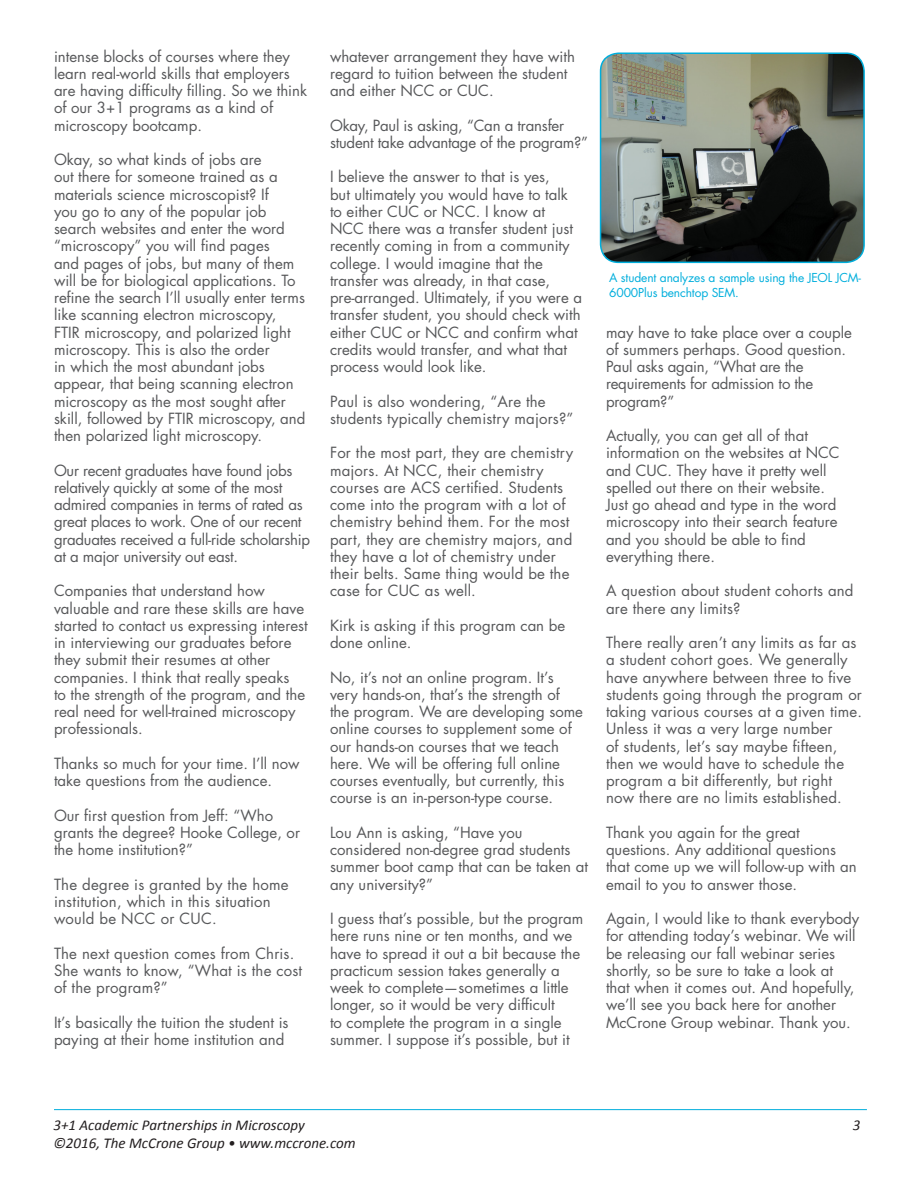
<style>
.page{position:relative;width:918px;height:1188px;background:#fff}
.page>*{position:absolute;margin:0;border:0;box-sizing:border-box;transform-origin:0 0}
.Text_No_Indent_10pt{font:15px/17.2px "Futura Std";color:#57585a}
.Text_No_Indent_10pt-2{font:15px/17.2px "Futura Std";letter-spacing:-.02em;color:#57585a}
.t1{font:italic 15px "Calibri";color:#231f20}
.t2{font:12px/14.4px "Futura Std";letter-spacing:-.01em;color:#00aedc}
</style>
<div class="page">
<img style="left:601px;top:55px;width:263px;height:207px">
<div style="left:600px;top:52px;width:265px;height:211px;border:2px solid #00aedc;border-radius:18px"></div>
<hr style="left:54px;top:1109px;width:813px;height:1px;background:#00aedc">
<p class="Text_No_Indent_10pt" style="left:54px;top:48px;width:255px">intense blocks of courses where they learn real-world skills that employers are having difficulty filling. So we think of our 3+1 programs as a kind of microscopy bootcamp.</p>
<p class="Text_No_Indent_10pt" style="left:54px;top:151px;width:253px">Okay, so what kinds of jobs are<br>out there for someone trained as a materials science microscopist? If<br>you go to any of the popular job search websites and enter the word “microscopy” you will find pages<br>and pages of jobs, but many of them will be for biological applications. To refine the search I’ll usually enter terms like scanning electron microscopy, FTIR microscopy, and polarized light microscopy. This is also the order<br>in which the most abundant jobs appear, that being scanning electron microscopy as the most sought after skill, followed by FTIR microscopy, and then polarized light microscopy.</p>
<p class="Text_No_Indent_10pt-2" style="left:54px;top:462px;width:258px">Our recent graduates have found jobs relatively quickly at some of the most admired companies in terms of rated as great places to work. One of our recent graduates received a full-ride scholarship at a major university out east.</p>
<p class="Text_No_Indent_10pt" style="left:54px;top:582px;width:255px">Companies that understand how valuable and rare these skills are have started to contact us expressing interest in interviewing our graduates before they submit their resumes at other companies. I think that really speaks<br>to the strength of the program, and the real need for well-trained microscopy professionals.</p>
<p class="Text_No_Indent_10pt" style="left:54px;top:755px;width:247px">Thanks so much for your time. I’ll now take questions from the audience.</p>
<p class="Text_No_Indent_10pt" style="left:54px;top:807px;width:248px">Our first question from Jeff: “Who grants the degree? Hooke College, or the home institution?”</p>
<p class="Text_No_Indent_10pt" style="left:54px;top:876px;width:236px">The degree is granted by the home institution, which in this situation would be NCC or CUC.</p>
<p class="Text_No_Indent_10pt" style="left:54px;top:945px;width:250px">The next question comes from Chris.<br>She wants to know, “What is the cost of the program?”</p>
<p class="Text_No_Indent_10pt" style="left:54px;top:1014px;width:236px">It’s basically the tuition the student is paying at their home institution and</p>
<p class="Text_No_Indent_10pt" style="left:330px;top:48px;width:247px">whatever arrangement they have with regard to tuition between the student and either NCC or CUC.</p>
<p class="Text_No_Indent_10pt" style="left:330px;top:117px;width:260px">Okay, Paul is asking, “Can a transfer student take advantage of the program?”</p>
<p class="Text_No_Indent_10pt" style="left:330px;top:168px;width:254px">I believe the answer to that is yes,<br>but ultimately you would have to talk to either CUC or NCC. I know at NCC there was a transfer student just recently coming in from a community college. I would imagine that the transfer was already, in that case, pre-arranged. Ultimately, if you were a transfer student, you should check with either CUC or NCC and confirm what credits would transfer, and what that process would look like.</p>
<p class="Text_No_Indent_10pt" style="left:330px;top:393px;width:245px">Paul is also wondering, “Are the students typically chemistry majors?”</p>
<p class="Text_No_Indent_10pt" style="left:330px;top:444px;width:245px">For the most part, they are chemistry majors. At NCC, their chemistry courses are ACS certified. Students come into the program with a lot of chemistry behind them. For the most part, they are chemistry majors, and they have a lot of chemistry under their belts. Same thing would be the case for CUC as well.</p>
<p class="Text_No_Indent_10pt" style="left:330px;top:617px;width:237px">Kirk is asking if this program can be done online.</p>
<p class="Text_No_Indent_10pt" style="left:330px;top:669px;width:255px">No, it’s not an online program. It’s very hands-on, that’s the strength of<br>the program. We are developing some online courses to supplement some of our hands-on courses that we teach here. We will be offering full online courses eventually, but currently, this course is an in-person-type course.</p>
<p class="Text_No_Indent_10pt" style="left:330px;top:824px;width:260px">Lou Ann is asking, “Have you considered non-degree grad students summer boot camp that can be taken at any university?”</p>
<p class="Text_No_Indent_10pt" style="left:330px;top:910px;width:255px">I guess that’s possible, but the program here runs nine or ten months, and we have to spread it out a bit because the practicum session takes generally a week to complete—sometimes a little longer, so it would be very difficult<br>to complete the program in a single summer. I suppose it’s possible, but it</p>
<p class="t2" style="left:609px;top:271px;width:253px">A student analyzes a sample using the JEOL JCM-<br>6000Plus benchtop SEM.</p>
<p class="Text_No_Indent_10pt" style="left:606px;top:324px;width:247px">may have to take place over a couple of summers perhaps. Good question.</p>
<p class="Text_No_Indent_10pt" style="left:606px;top:358px;width:209px">Paul asks again, “What are the requirements for admission to the program?”</p>
<p class="Text_No_Indent_10pt" style="left:606px;top:427px;width:235px">Actually, you can get all of that information on the websites at NCC and CUC. They have it pretty well spelled out there on their website.<br>Just go ahead and type in the word microscopy into their search feature and you should be able to find everything there.</p>
<p class="Text_No_Indent_10pt" style="left:606px;top:582px;width:249px">A question about student cohorts and are there any limits?</p>
<p class="Text_No_Indent_10pt" style="left:606px;top:634px;width:258px">There really aren’t any limits as far as a student cohort goes. We generally have anywhere between three to five students going through the program or taking various courses at a given time.<br>Unless it was a very large number<br>of students, let’s say maybe fifteen, then we would have to schedule the program a bit differently, but right now there are no limits established.</p>
<p class="Text_No_Indent_10pt" style="left:606px;top:824px;width:252px">Thank you again for the great questions. Any additional questions that come up we will follow-up with an email to you to answer those.</p>
<p class="Text_No_Indent_10pt" style="left:606px;top:910px;width:255px">Again, I would like to thank everybody for attending today’s webinar. We will be releasing our fall webinar series shortly, so be sure to take a look at that when it comes out. And hopefully, we’ll see you back here for another McCrone Group webinar. Thank you.</p>
<p class="t1" style="left:53px;top:1115px;width:253px">3+1 Academic Partnerships in Microscopy</p>
<p class="t1" style="left:853px;top:1115px;width:9px">3</p>
<p class="t1" style="left:53px;top:1133px;width:304px">©2016, The McCrone Group • www.mccrone.com</p>
</div>
